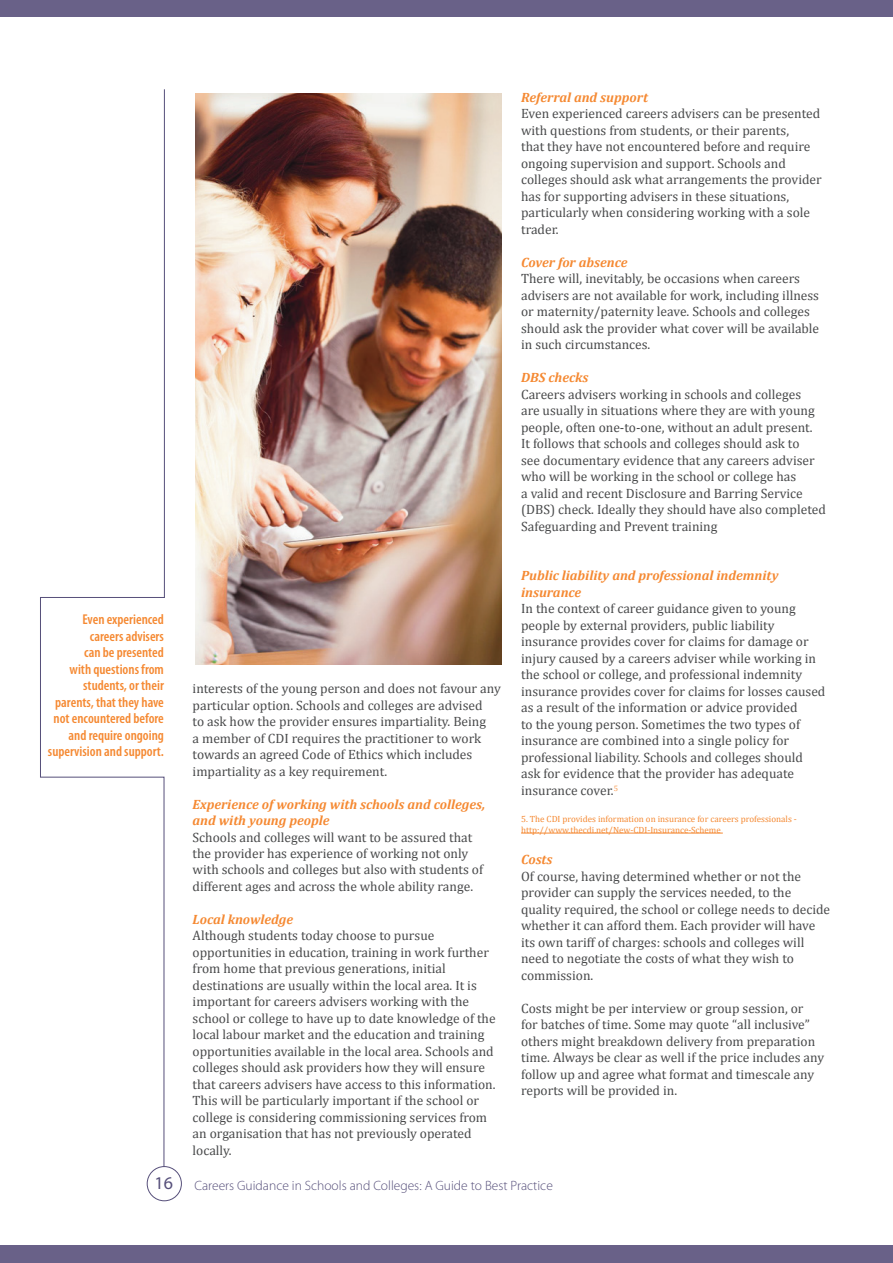
<style>
.page{position:relative;width:893px;height:1263px;background:#fff}
.page>*{position:absolute;margin:0;border:0;box-sizing:border-box;transform-origin:0 0}
.t1{font:600 condensed 14.25px/16.5px "Myriad Pro";color:#f58932;text-align:right}
.t2{font:13.5px/16.5px "Cambria";color:#494a4b}
.t3{font:italic 700 13.5px/16.5px "Cambria";color:#f58932}
.t4{font:300 13.5px "Myriad Pro";color:#564f7a}
.t5{font:9px/10.5px "Cambria";color:#f58932}
.s1{font-weight:400;font-size:18px}
</style>
<div class="page">
<hr style="left:521px;top:833px;width:202px;height:1px;background:#f58932">
<div style="left:147px;top:1166px;width:35px;height:35px;border:1px solid #564f7a;border-radius:50%"></div>
<div style="left:0;top:0;width:893px;height:16px;background:#696188"></div>
<div style="left:0;top:1245px;width:893px;height:18px;background:#696188"></div>
<svg style="left:40px;top:89px;width:125px;height:1078px"></svg>
<img style="left:196px;top:94px;width:306px;height:571px">
<p class="t1" style="left:48px;top:611px;width:117px">Even experienced careers advisers<br>can be presented<br>with questions from students, or their parents, that they have not encountered before and require ongoing supervision and support.</p>
<p class="t2" style="left:193px;top:680px;width:310px">interests of the young person and does not favour any particular option. Schools and colleges are advised<br>to ask how the provider ensures impartiality. Being<br>a member of CDI requires the practitioner to work towards an agreed Code of Ethics which includes impartiality as a key requirement.</p>
<p class="t3" style="left:193px;top:795px;width:294px">Experience of working with schools and colleges, and with young people</p>
<p class="t2" style="left:193px;top:828px;width:292px">Schools and colleges will want to be assured that the provider has experience of working not only with schools and colleges but also with students of different ages and across the whole ability range.</p>
<p class="t3" style="left:193px;top:911px;width:102px">Local knowledge</p>
<p class="t2" style="left:193px;top:927px;width:305px">Although students today choose to pursue opportunities in education, training in work further from home that previous generations, initial destinations are usually within the local area. It is important for careers advisers working with the school or college to have up to date knowledge of the local labour market and the education and training opportunities available in the local area. Schools and colleges should ask providers how they will ensure that careers advisers have access to this information.<br>This will be particularly important if the school or college is considering commissioning services from an organisation that has not previously operated locally.</p>
<p class="t3" style="left:521px;top:89px;width:128px">Referral and support</p>
<p class="t2" style="left:521px;top:106px;width:302px">Even experienced careers advisers can be presented with questions from students, or their parents,<br>that they have not encountered before and require ongoing supervision and support. Schools and colleges should ask what arrangements the provider has for supporting advisers in these situations, particularly when considering working with a sole trader.</p>
<p class="t3" style="left:521px;top:254px;width:108px">Cover for absence</p>
<p class="t2" style="left:521px;top:270px;width:300px">There will, inevitably, be occasions when careers advisers are not available for work, including illness or maternity/paternity leave. Schools and colleges should ask the provider what cover will be available in such circumstances.</p>
<p class="t3" style="left:521px;top:369px;width:69px">DBS checks</p>
<p class="t2" style="left:521px;top:386px;width:306px">Careers advisers working in schools and colleges<br>are usually in situations where they are with young people, often one-to-one, without an adult present.<br>It follows that schools and colleges should ask to<br>see documentary evidence that any careers adviser who will be working in the school or college has<br>a valid and recent Disclosure and Barring Service (DBS) check. Ideally they should have also completed Safeguarding and Prevent training</p>
<p class="t3" style="left:521px;top:567px;width:259px">Public liability and professional indemnity insurance</p>
<p class="t2" style="left:521px;top:600px;width:306px">In the context of career guidance given to young people by external providers, public liability insurance provides cover for claims for damage or injury caused by a careers adviser while working in the school or college, and professional indemnity insurance provides cover for claims for losses caused as a result of the information or advice provided<br>to the young person. Sometimes the two types of insurance are combined into a single policy for professional liability. Schools and colleges should ask for evidence that the provider has adequate insurance cover.<sup>5</sup></p>
<p class="t5" style="left:521px;top:814px;width:277px">5. The CDI provides information on insurance for careers professionals - http://www.thecdi.net/New-CDI-Insurance-Scheme</p>
<p class="t3" style="left:521px;top:851px;width:33px">Costs</p>
<p class="t2" style="left:521px;top:868px;width:311px">Of course, having determined whether or not the provider can supply the services needed, to the quality required, the school or college needs to decide whether it can afford them. Each provider will have its own tariff of charges: schools and colleges will need to negotiate the costs of what they wish to commission.</p>
<p class="t2" style="left:521px;top:999px;width:305px">Costs might be per interview or group session, or<br>for batches of time. Some may quote “all inclusive” others might breakdown delivery from preparation time. Always be clear as well if the price includes any follow up and agree what format and timescale any reports will be provided in.</p>
<p class="t4" style="left:154px;top:1178px;width:400px"><span class="s1">16</span> Careers Guidance in Schools and Colleges: A Guide to Best Practice</p>
</div>
